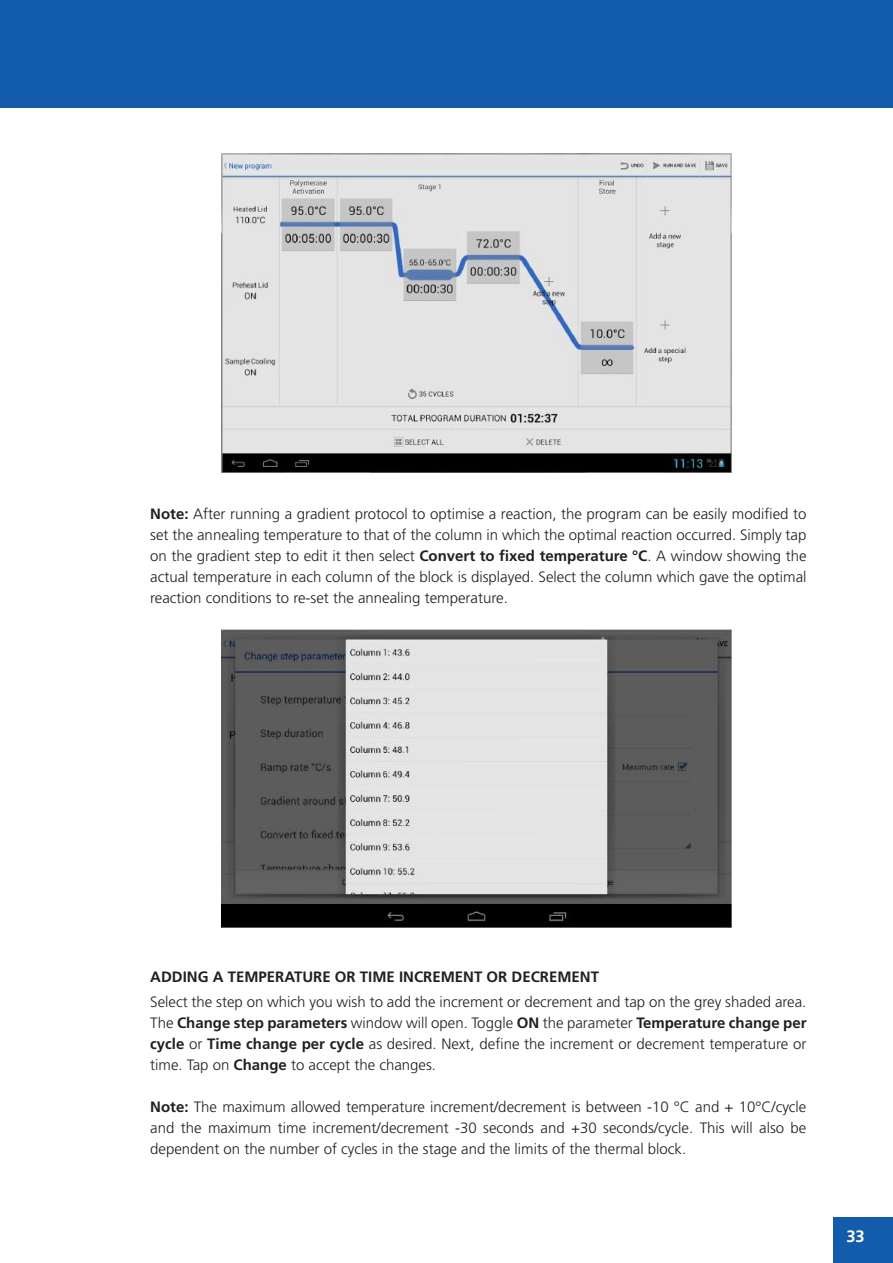
<style>
.page{position:relative;width:893px;height:1263px;background:#fff}
.page>*{position:absolute;margin:0;border:0;box-sizing:border-box;transform-origin:0 0}
.t1{font:700 16.5px "Frutiger";color:#fff}
.t2{font:300 15px/21px "Frutiger";color:#231f20;text-align:justify}
.t3{font:700 15px "Frutiger";color:#231f20}
.s1{font-weight:700}
</style>
<div class="page">
<div style="left:0;top:0;width:893px;height:108px;background:#135cab"></div>
<div style="left:833px;top:1218px;width:60px;height:45px;background:#135cab"></div>
<img style="left:221px;top:154px;width:510px;height:318px">
<img style="left:221px;top:629px;width:510px;height:299px">
<p class="t2" style="left:150px;top:503px;width:658px"><span class="s1">Note:</span> After running a gradient protocol to optimise a reaction, the program can be easily modified to set the annealing temperature to that of the column in which the optimal reaction occurred. Simply tap on the gradient step to edit it then select <span class="s1">Convert to fixed temperature °C</span>. A window showing the actual temperature in each column of the block is displayed. Select the column which gave the optimal reaction conditions to re-set the annealing temperature.</p>
<p class="t3" style="left:150px;top:967px;width:136px">Adding a temperatur</p>
<p class="t3" style="left:322px;top:967px;width:276px">e or time increment or decrement</p>
<p class="t2" style="left:150px;top:991px;width:658px">Select the step on which you wish to add the increment or decrement and tap on the grey shaded area.<br>The <span class="s1">Change step parameters</span> window will open. Toggle <span class="s1">ON</span> the parameter <span class="s1">Temperature change per cycle</span> or <span class="s1">Time change per cycle</span> as desired. Next, define the increment or decrement temperature or time. Tap on <span class="s1">Change</span> to accept the changes.</p>
<p class="t2" style="left:150px;top:1096px;width:658px"><span class="s1">Note:</span> The maximum allowed temperature increment/decrement is between -10 °C and + 10°C/cycle and the maximum time increment/decrement -30 seconds and +30 seconds/cycle. This will also be dependent on the number of cycles in the stage and the limits of the thermal block.</p>
<p class="t1" style="left:846px;top:1227px;width:20px">33</p>
</div>
